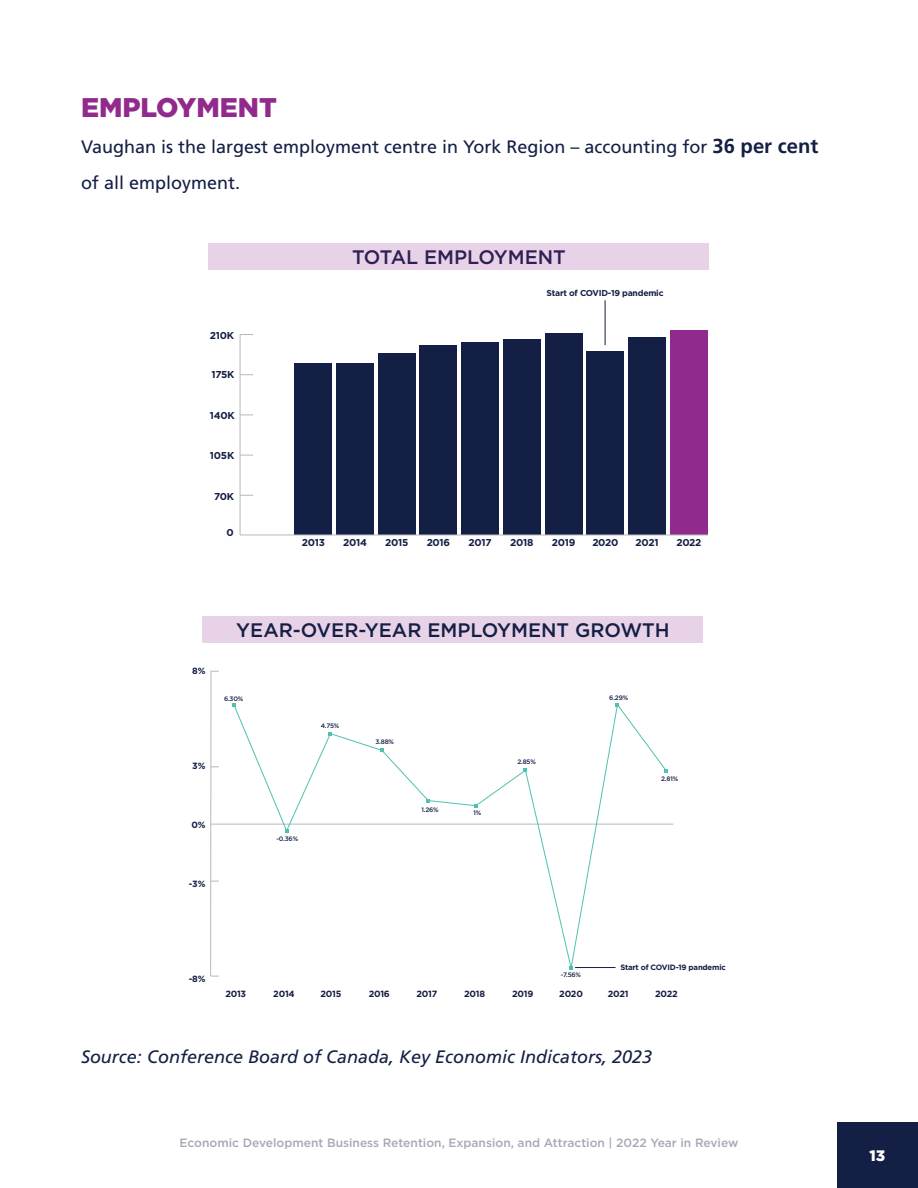
<style>
.page{position:relative;width:918px;height:1188px;background:#fff}
.page>*{position:absolute;margin:0;border:0;box-sizing:border-box;transform-origin:0 0}
.t1{font:900 27px "Gotham";color:#912a8c}
.t2{font:500 19.5px "Gotham";color:#141f45}
.Body{font:18px/36px "Frutiger LT Std";color:#141f45}
.italic{font:italic 18px "Frutiger LT Std";color:#141f45}
.t3{font:900 15.15px "Gotham";color:#fff}
.t4{font:500 12px "Gotham";color:#a7a7b7}
.t5{font:700 10.05px "Gotham";letter-spacing:-.025em;color:#141f45}
.t6{font:700 9px "Gotham";letter-spacing:-.025em;color:#141f45}
.t7{font:700 8.55px "Gotham";letter-spacing:-.025em;color:#141f45}
.t8{font:700 7.65px "Gotham";letter-spacing:-.025em;color:#141f45}
.t9{font:500 6.45px "Gotham";letter-spacing:-.025em;color:#141f45}
.s1{font-weight:700;font-size:20.25px}
</style>
<div class="page">
<div style="left:837px;top:1122px;width:81px;height:66px;background:#141f45"></div>
<div style="left:209px;top:244px;width:500px;height:26px;background:#e8d2e7"></div>
<hr style="left:605px;top:300px;width:1px;height:45px;background:#141f45">
<hr style="left:240px;top:335px;width:1px;height:200px;background:#b6b8bb">
<svg style="left:241px;top:495px;width:12px;height:1px"></svg>
<svg style="left:240px;top:455px;width:13px;height:1px"></svg>
<svg style="left:240px;top:415px;width:13px;height:1px"></svg>
<svg style="left:241px;top:374px;width:12px;height:1px"></svg>
<svg style="left:240px;top:334px;width:13px;height:1px"></svg>
<div style="left:670px;top:331px;width:38px;height:204px;background:#902a8c"></div>
<div style="left:628px;top:337px;width:38px;height:198px;background:#141f45"></div>
<div style="left:587px;top:351px;width:37px;height:184px;background:#141f45"></div>
<div style="left:545px;top:333px;width:37px;height:202px;background:#141f45"></div>
<div style="left:503px;top:340px;width:38px;height:195px;background:#141f45"></div>
<div style="left:461px;top:342px;width:38px;height:193px;background:#141f45"></div>
<div style="left:420px;top:345px;width:37px;height:190px;background:#141f45"></div>
<div style="left:378px;top:354px;width:37px;height:181px;background:#141f45"></div>
<div style="left:336px;top:364px;width:38px;height:171px;background:#141f45"></div>
<div style="left:294px;top:363px;width:38px;height:172px;background:#141f45"></div>
<hr style="left:240px;top:535px;width:468px;height:1px;background:#b6b8bb">
<div style="left:203px;top:616px;width:500px;height:26px;background:#e8d2e7"></div>
<hr style="left:211px;top:824px;width:462px;height:1px;background:#b6b8bb">
<hr style="left:210px;top:671px;width:1px;height:305px;background:#b6b8bb">
<svg style="left:233px;top:703px;width:434px;height:268px"></svg>
<h2 class="t1" style="left:81px;top:89px;width:197px">EMPLOYMENT</h2>
<p class="Body" style="left:81px;top:129px;width:739px">Vaughan is the largest employment centre in York Region – accounting for <span class="s1">36 per cent </span>of all employment.</p>
<p class="t5" style="left:210px;top:329px;width:26px">210K</p>
<p class="t5" style="left:211px;top:368px;width:25px">175K</p>
<p class="t5" style="left:210px;top:409px;width:26px">140K</p>
<p class="t5" style="left:210px;top:449px;width:26px">105K</p>
<p class="t5" style="left:214px;top:489px;width:22px">70K</p>
<p class="t5" style="left:226px;top:526px;width:9px">0</p>
<h3 class="t2" style="left:352px;top:245px;width:215px">TOTAL EMPLOYMENT</h3>
<p class="t7" style="left:547px;top:287px;width:118px">Start of COVID-19 pandemic</p>
<p class="t5" style="left:302px;top:536px;width:25px">2013</p>
<p class="t5" style="left:343px;top:536px;width:25px">2014</p>
<p class="t5" style="left:385px;top:536px;width:25px">2015</p>
<p class="t5" style="left:427px;top:536px;width:25px">2016</p>
<p class="t5" style="left:469px;top:536px;width:25px">2017</p>
<p class="t5" style="left:510px;top:536px;width:25px">2018</p>
<p class="t5" style="left:552px;top:536px;width:25px">2019</p>
<p class="t5" style="left:592px;top:536px;width:28px">2020</p>
<p class="t5" style="left:636px;top:536px;width:25px">2021</p>
<p class="t5" style="left:676px;top:536px;width:27px">2022</p>
<p class="t6" style="left:192px;top:665px;width:15px">8%</p>
<p class="t6" style="left:192px;top:760px;width:15px">3%</p>
<p class="t6" style="left:191px;top:819px;width:16px">0%</p>
<p class="t6" style="left:189px;top:878px;width:18px">-3%</p>
<h3 class="t2" style="left:236px;top:617px;width:435px">YEAR-OVER-YEAR EMPLOYMENT GROWTH</h3>
<p class="t9" style="left:224px;top:694px;width:21px">6.30%</p>
<p class="t9" style="left:321px;top:721px;width:20px">4.75%</p>
<p class="t9" style="left:276px;top:835px;width:23px">-0.36%</p>
<p class="t9" style="left:375px;top:737px;width:20px">3.88%</p>
<p class="t9" style="left:421px;top:806px;width:19px">1.26%</p>
<p class="t9" style="left:473px;top:809px;width:9px">1%</p>
<p class="t9" style="left:517px;top:757px;width:20px">2.85%</p>
<p class="t9" style="left:609px;top:693px;width:20px">6.29%</p>
<p class="t9" style="left:661px;top:774px;width:19px">2.81%</p>
<p class="t6" style="left:189px;top:973px;width:18px">-8%</p>
<p class="t9" style="left:561px;top:971px;width:22px">-7.56%</p>
<p class="t8" style="left:620px;top:962px;width:107px">Start of COVID-19 pandemic</p>
<p class="t6" style="left:225px;top:988px;width:22px">2013</p>
<p class="t6" style="left:273px;top:988px;width:23px">2014</p>
<p class="t6" style="left:321px;top:988px;width:22px">2015</p>
<p class="t6" style="left:369px;top:988px;width:23px">2016</p>
<p class="t6" style="left:417px;top:988px;width:22px">2017</p>
<p class="t6" style="left:464px;top:988px;width:22px">2018</p>
<p class="t6" style="left:512px;top:988px;width:23px">2019</p>
<p class="t6" style="left:559px;top:988px;width:25px">2020</p>
<p class="t6" style="left:608px;top:988px;width:22px">2021</p>
<p class="t6" style="left:655px;top:988px;width:24px">2022</p>
<p class="italic" style="left:81px;top:1047px;width:573px">Source: Conference Board of Canada, Key Economic Indicators, 2023</p>
<p class="t4" style="left:180px;top:1135px;width:560px">Economic Development Business Retention, Expansion, and Attraction | 2022 Year in Review</p>
<p class="t3" style="left:870px;top:1145px;width:17px">13</p>
</div>
